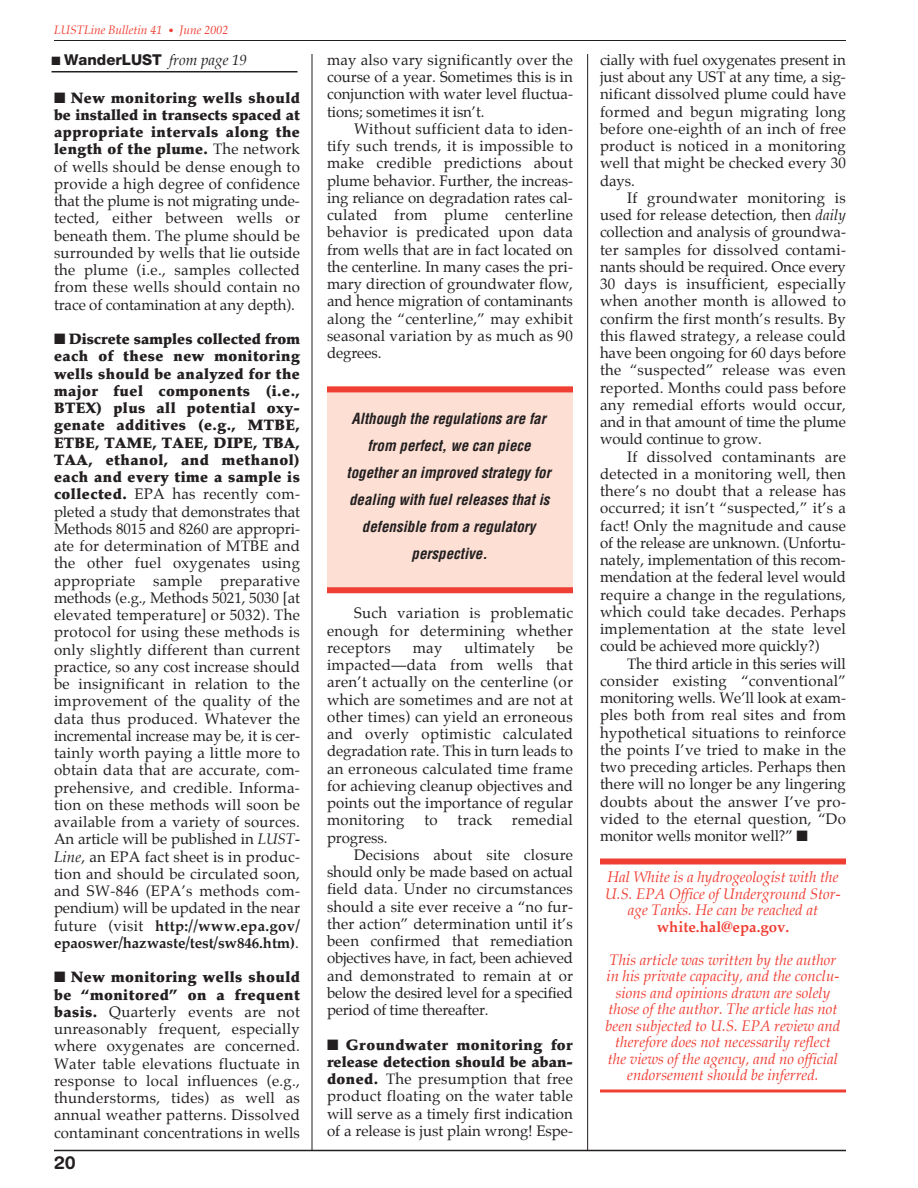
<style>
.page{position:relative;width:918px;height:1188px;background:#fff}
.page>*{position:absolute;margin:0;border:0;box-sizing:border-box;transform-origin:0 0}
.t1{font:700 18px "Helvetica Rounded";color:#231f20}
.t2{font:15px/17.2px "Palatino";letter-spacing:.01em;color:#231f20;text-align:justify}
.t3{font:italic 15px/16.5px "Palatino";color:#ef3e33;text-align:center}
.t4{font:italic 700 condensed 15px/27px "Helvetica";color:#231f20;text-align:center}
.t5{font:15px "Palatino";letter-spacing:-.01em;color:#231f20}
.t6{font:800 15px "Helvetica Neue";color:#231f20}
.t7{font:700 15px "Palatino";color:#ef3e33}
.t8{font:italic 12px "Palatino";color:#ef3e33}
.s1{font-size:10.5px}
.s2{font-family:"Palatino";font-weight:400;font-style:italic}
.s3{font-weight:900}
.s4{font-style:italic}
.s5{font-weight:700}
</style>
<div class="page">
<div style="left:600px;top:858px;width:246px;height:6px;background:#ef3e33"></div>
<hr style="left:600px;top:1089px;width:246px;height:3px;background:#ef3e33">
<hr style="left:54px;top:1150px;width:792px;height:1px;background:#231f20">
<hr style="left:54px;top:40px;width:792px;height:1px;background:#231f20">
<hr style="left:312px;top:54px;width:1px;height:1096px;background:#231f20">
<hr style="left:587px;top:54px;width:1px;height:1097px;background:#231f20">
<div style="left:327px;top:386px;width:245px;height:203px;background:#fddfd3"></div>
<div style="left:327px;top:587px;width:246px;height:6px;background:#ef3e33"></div>
<div style="left:327px;top:386px;width:246px;height:6px;background:#ef3e33"></div>
<hr style="left:52px;top:71px;width:246px;height:1px;background:#231f20">
<p class="t8" style="left:54px;top:24px;width:176px">LUSTLine Bulletin 41 <span class="s1">•</span> June 2002</p>
<p class="t6" style="left:52px;top:54px;width:197px">■ WanderLUST <span class="s2">from page 19</span></p>
<p class="t2" style="left:54px;top:90px;width:248px">■ <span class="s3">New monitoring wells should be installed in transects spaced at appropriate intervals along the length of the plume.</span> The network of wells should be dense enough to provide a high degree of confidence that the plume is not migrating unde&shy;tected, either between wells or beneath them. The plume should be surrounded by wells that lie outside the plume (i.e., samples collected from these wells should contain no trace of contamination at any depth).</p>
<p class="t2" style="left:54px;top:331px;width:248px">■ <span class="s3">Discrete samples collected from each of these new monitoring wells should be analyzed for the major fuel components (i.e., BTEX) plus all potential oxy&shy;genate additives (e.g., MTBE, ETBE, TAME, TAEE, DIPE, TBA, TAA, ethanol, and methanol) each and every time a sample is collected.</span> EPA has recently com&shy;pleted a study that demonstrates that Methods 8015 and 8260 are appropri&shy;ate for determination of MTBE and the other fuel oxygenates using appropriate sample preparative methods (e.g., Methods 5021, 5030 [at elevated temperature] or 5032). The protocol for using these methods is only slightly different than current practice, so any cost increase should be insignificant in relation to the improvement of the quality of the data thus produced. Whatever the incremental increase may be, it is cer&shy;tainly worth paying a little more to obtain data that are accurate, com&shy;prehensive, and credible. Informa&shy;tion on these methods will soon be available from a variety of sources.<br>An article will be published in <span class="s4">LUST-Line</span>, an EPA fact sheet is in produc&shy;tion and should be circulated soon, and SW-846 (EPA’s methods com&shy;pendium) will be updated in the near future (visit <span class="s5">http://www.epa.gov/ epaoswer/hazwaste/test/sw846.htm)</span>.</p>
<p class="t2" style="left:54px;top:970px;width:247px">■ <span class="s3">New monitoring wells should be “monitored” on a frequent basis.</span> Quarterly events are not unreasonably frequent, especially where oxygenates are concerned.<br>Water table elevations fluctuate in response to local influences (e.g., thunderstorms, tides) as well as annual weather patterns. Dissolved contaminant concentrations in wells</p>
<p class="t1" style="left:54px;top:1156px;width:23px">20</p>
<p class="t2" style="left:327px;top:52px;width:248px">may also vary significantly over the course of a year. Sometimes this is in conjunction with water level fluctua&shy;tions; sometimes it isn’t.</p>
<p class="t2" style="left:327px;top:121px;width:248px;text-indent:27px">Without sufficient data to iden&shy;tify such trends, it is impossible to make credible predictions about plume behavior. Further, the increas&shy;ing reliance on degradation rates cal&shy;culated from plume centerline behavior is predicated upon data from wells that are in fact located on the centerline. In many cases the pri&shy;mary direction of groundwater flow, and hence migration of contaminants along the “centerline,” may exhibit seasonal variation by as much as 90 degrees.</p>
<p class="t4" style="left:347px;top:407px;width:206px">Although the regulations are far from perfect, we can piece together an improved strategy for dealing with fuel releases that is defensible from a regulatory perspective.</p>
<p class="t2" style="left:327px;top:606px;width:248px;text-indent:27px">Such variation is problematic enough for determining whether receptors</p>
<p class="t2" style="left:327px;top:640px;width:248px;text-indent:230px">be impacted—data from wells that aren’t actually on the centerline (or which are sometimes and are not at other times) can yield an erroneous and overly optimistic calculated degradation rate. This in turn leads to an erroneous calculated time frame for achieving cleanup objectives and points out the importance of regular monitoring</p>
<p class="t2" style="left:413px;top:640px;width:31px">may</p>
<p class="t2" style="left:464px;top:640px;width:72px">ultimately</p>
<p class="t2" style="left:424px;top:813px;width:15px">to</p>
<p class="t2" style="left:458px;top:813px;width:36px">track</p>
<p class="t2" style="left:512px;top:813px;width:63px">remedial</p>
<p class="t2" style="left:327px;top:830px;width:62px">progress.</p>
<p class="t2" style="left:354px;top:847px;width:221px">Decisions about site closure</p>
<p class="t2" style="left:327px;top:865px;width:248px">should only be made based on actual</p>
<p class="t2" style="left:327px;top:882px;width:248px">field data. Under no circumstances</p>
<p class="t2" style="left:327px;top:899px;width:248px">should a site ever receive a “no fur-</p>
<p class="t2" style="left:327px;top:916px;width:248px">ther action” determination until it’s</p>
<p class="t2" style="left:327px;top:934px;width:248px">been confirmed that remediation</p>
<p class="t5" style="left:327px;top:951px;width:248px">objectives have, in fact, been achieved</p>
<p class="t2" style="left:327px;top:968px;width:248px">and demonstrated to remain at or</p>
<p class="t5" style="left:327px;top:986px;width:248px">below the desired level for a specified</p>
<p class="t5" style="left:327px;top:1003px;width:163px">period of time thereafter.</p>
<p class="t2" style="left:327px;top:1037px;width:248px">■ <span class="s3">Groundwater monitoring for release detection should be aban&shy;doned.</span> The presumption that free product floating on the water table will serve as a timely first indication of a release is just plain wrong! Espe-</p>
<p class="t2" style="left:600px;top:52px;width:248px">cially with fuel oxygenates present in just about any UST at any time, a sig&shy;nificant dissolved plume could have formed and begun migrating long before one-eighth of an inch of free product is noticed in a monitoring well that might be checked every 30 days.</p>
<p class="t2" style="left:600px;top:190px;width:248px;text-indent:27px">If groundwater monitoring is used for release detection, then <span class="s4">daily </span>collection and analysis of groundwa&shy;ter samples for dissolved contami&shy;nants should be required. Once every 30 days is insufficient, especially when another month is allowed to confirm the first month’s results. By this flawed strategy, a release could have been ongoing for 60 days before the “suspected” release was even reported. Months could pass before any remedial efforts would occur, and in that amount of time the plume would continue to grow.</p>
<p class="t2" style="left:600px;top:449px;width:248px;text-indent:27px">If dissolved contaminants are detected in a monitoring well, then there’s no doubt that a release has occurred; it isn’t “suspected,” it’s a fact! Only the magnitude and cause of the release are unknown. (Unfortu&shy;nately, implementation of this recom&shy;mendation at the federal level would require a change in the regulations, which could take decades. Perhaps implementation at the state level could be achieved more quickly?)</p>
<p class="t2" style="left:600px;top:656px;width:248px;text-indent:27px">The third article in this series will consider existing “conventional” monitoring wells. We’ll look at exam&shy;ples both from real sites and from hypothetical situations to reinforce the points I’ve tried to make in the two preceding articles. Perhaps then there will no longer be any lingering doubts about the answer I’ve pro&shy;vided to the eternal question, “Do monitor wells monitor well?” ■</p>
<p class="t3" style="left:605px;top:870px;width:237px">Hal White is a hydrogeologist with the<br>U.S. EPA Office of Underground Stor&shy;age Tanks. He can be reached at</p>
<p class="t7" style="left:657px;top:920px;width:134px">white.hal@epa.gov.</p>
<p class="t3" style="left:606px;top:953px;width:236px">This article was written by the author in his private capacity, and the conclu&shy;sions and opinions drawn are solely those of the author. The article has not been subjected to U.S. EPA review and therefore does not necessarily reflect the views of the agency, and no official endorsement should be inferred.</p>
</div>
